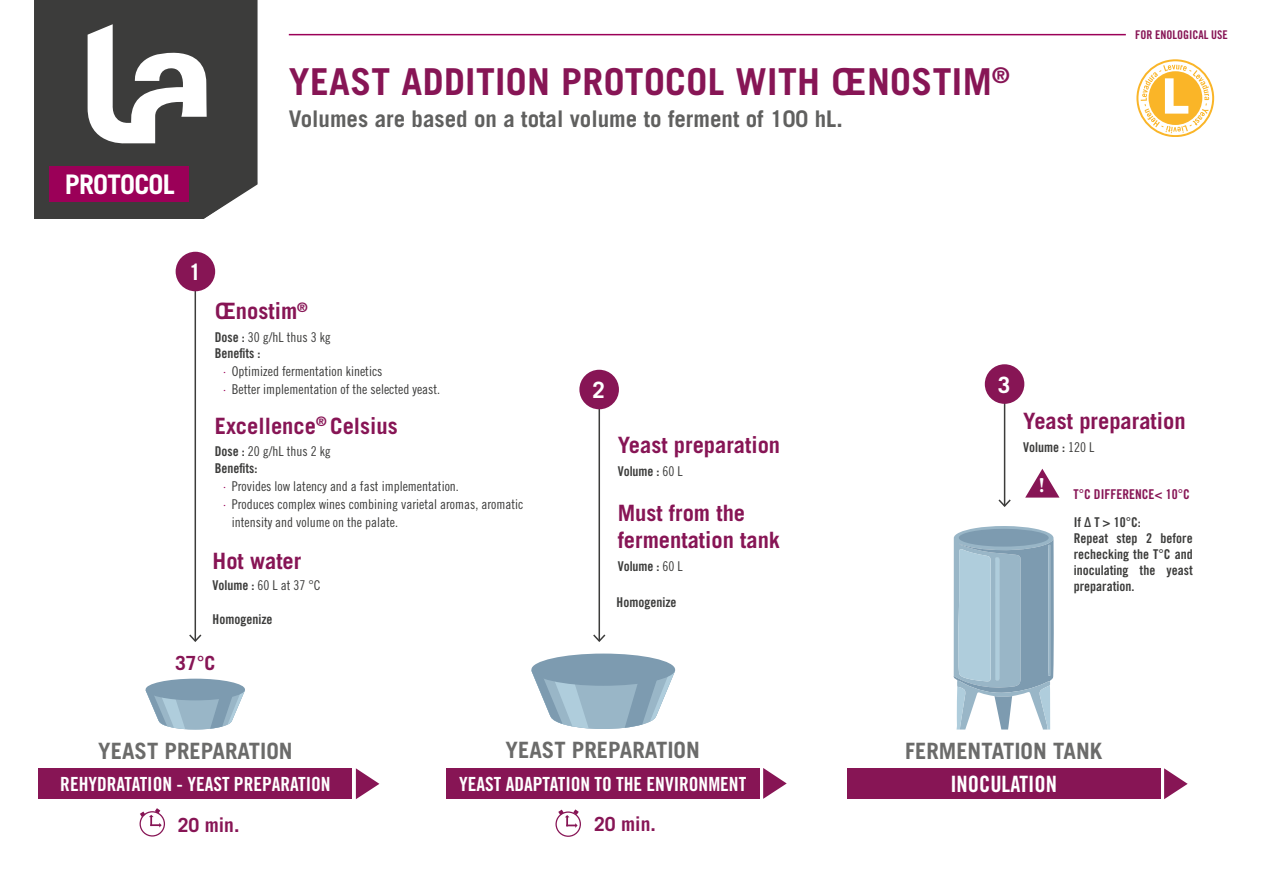
<style>
.page{position:relative;width:1263px;height:893px;background:#fff}
.page>*{position:absolute;margin:0;border:0;box-sizing:border-box;transform-origin:0 0}
.t1{font:700 37.2px "Trade Gothic LT Std";letter-spacing:.01em;color:#871555}
.t2{font:700 27px "Trade Gothic LT Std";letter-spacing:-.03em;color:#fff}
.t3{font:700 22.95px "Trade Gothic LT Std";color:#60605f}
.t4{font:700 22.5px/27px "Trade Gothic LT Std";color:#871555}
.t5{font:700 22.5px "Trade Gothic LT Std";color:#6b6b6a}
.t6{font:22.5px "Trade Gothic LT Std Bd Cn 20";color:#fff}
.t7{font:700 22.5px "Trade Gothic LT Std";color:#fff}
.t8{font:700 21px "Minion Pro";color:#fff}
.t9{font:19.5px "Trade Gothic LT Std Bd Cn 20";color:#fff}
.t10{font:700 19.5px "Trade Gothic LT Std";color:#871555}
.t11{font:13.5px/18px "Trade Gothic LT Std Cn 18";color:#3c3c3b}
.t12{font:13.5px/16.2px "Trade Gothic LT Std Bd Cn 20";color:#3c3c3b}
.t13{font:13.5px "Trade Gothic LT Std Bd Cn 20";color:#871555}
.t14{font:12px "Trade Gothic LT Std Bd Cn 20";color:#871555}
.s1{font-family:"Trade Gothic LT Std Bd Cn 20"}
.s2{color:#9b0058}
.s3{font-family:"Trade Gothic LT Std Cn 18"}
</style>
<div class="page">
<hr style="left:195px;top:289px;width:1px;height:352px;background:#3c3c3b">
<svg style="left:189px;top:633px;width:13px;height:9px"></svg>
<hr style="left:598px;top:407px;width:2px;height:234px;background:#3c3c3b">
<svg style="left:593px;top:633px;width:13px;height:9px"></svg>
<hr style="left:1004px;top:401px;width:1px;height:105px;background:#3c3c3b">
<svg style="left:998px;top:498px;width:13px;height:9px"></svg>
<svg style="left:1164px;top:768px;width:24px;height:31px"></svg>
<div style="left:847px;top:768px;width:313px;height:31px;background:#871555"></div>
<svg style="left:763px;top:768px;width:24px;height:31px"></svg>
<div style="left:446px;top:767px;width:313px;height:31px;background:#871555"></div>
<svg style="left:356px;top:768px;width:23px;height:31px"></svg>
<div style="left:39px;top:768px;width:313px;height:31px;background:#871555"></div>
<svg style="left:555px;top:811px;width:26px;height:26px"></svg>
<svg style="left:139px;top:811px;width:26px;height:26px"></svg>
<div style="left:557px;top:813px;width:23px;height:23px;background:#fff;border-radius:50%"></div>
<div style="left:141px;top:812px;width:23px;height:23px;background:#fff;border-radius:50%"></div>
<svg style="left:558px;top:809px;width:21px;height:19px"></svg>
<svg style="left:140px;top:808px;width:22px;height:19px"></svg>
<div style="left:176px;top:252px;width:39px;height:39px;background:#871555;border-radius:50%"></div>
<div style="left:579px;top:370px;width:40px;height:39px;background:#871555;border-radius:50%"></div>
<div style="left:985px;top:364px;width:39px;height:40px;background:#871555;border-radius:50%"></div>
<div style="left:34px;top:0;width:224px;height:219px;background:#3c3c3b"></div>
<div style="left:49px;top:166px;width:140px;height:36px;background:#9b0058"></div>
<svg style="left:88px;top:24px;width:119px;height:121px"></svg>
<svg style="left:203px;top:181px;width:55px;height:38px"></svg>
<hr style="left:289px;top:34px;width:837px;height:1px;background:#9b0058">
<svg style="left:1136px;top:59px;width:78px;height:78px"></svg>
<svg style="left:532px;top:672px;width:143px;height:57px"></svg>
<div style="left:531px;top:654px;width:144px;height:32px;background:#7d9bb0;border-radius:50%"></div>
<svg style="left:146px;top:691px;width:99px;height:38px"></svg>
<div style="left:146px;top:679px;width:99px;height:21px;background:#7d9bb0;border-radius:50%"></div>
<svg style="left:953px;top:526px;width:101px;height:203px;background:#a4bdcc"></svg>
<svg style="left:1025px;top:469px;width:34px;height:29px"></svg>
<h2 class="t2" style="left:65px;top:168px;width:111px">PROTOCOL</h2>
<h1 class="t1" style="left:289px;top:59px;width:722px">YEAST ADDITION PROTOCOL WITH ŒNOSTIM<sup>®</sup></h1>
<h3 class="t3" style="left:289px;top:105px;width:555px">Volumes are based on a total volume to ferment of 100 hL.</h3>
<p class="t14" style="left:1135px;top:28px;width:94px">FOR ENOLOGICAL USE</p>
<h3 class="t7" style="left:189px;top:258px;width:14px">1</h3>
<h3 class="t4" style="left:215px;top:297px;width:94px">Œnostim<sup>®</sup></h3>
<p class="t11" style="left:215px;top:328px;width:118px"><span class="s1">Dose :</span> 30 g/hL thus 3 kg</p>
<p class="t12" style="left:215px;top:345px;width:47px">Benefits :</p>
<p class="t11" style="left:223px;top:362px;width:218px"><span class="s2">·</span> Optimized fermentation kinetics<br><span class="s2">·</span> Better implementation of the selected yeast.</p>
<h3 class="t4" style="left:215px;top:412px;width:184px">Excellence<sup>®</sup> Celsius</h3>
<p class="t11" style="left:215px;top:442px;width:118px"><span class="s1">Dose :</span> 20 g/hL thus 2 kg</p>
<p class="t12" style="left:215px;top:459px;width:44px">Benefits:</p>
<p class="t11" style="left:223px;top:477px;width:237px"><span class="s2">·</span> Provides low latency and a fast implementation.</p>
<p class="t11" style="left:223px;top:495px;width:302px"><span class="s2">·</span> Produces complex wines combining varietal aromas, aromatic</p>
<p class="t11" style="left:232px;top:513px;width:168px">intensity and volume on the palate.</p>
<h3 class="t4" style="left:213px;top:547px;width:90px">Hot water</h3>
<p class="t11" style="left:213px;top:576px;width:110px"><span class="s1">Volume :</span> 60 L at 37 °C</p>
<p class="t12" style="left:213px;top:611px;width:61px">Homogenize</p>
<h3 class="t10" style="left:175px;top:651px;width:42px">37°C</h3>
<h3 class="t7" style="left:593px;top:376px;width:14px">2</h3>
<h3 class="t7" style="left:998px;top:371px;width:14px">3</h3>
<h3 class="t4" style="left:618px;top:431px;width:164px">Yeast preparation</h3>
<p class="t12" style="left:618px;top:463px;width:67px">Volume : <span class="s3">60 L</span></p>
<h3 class="t4" style="left:618px;top:499px;width:164px">Must from the fermentation tank</h3>
<p class="t12" style="left:618px;top:557px;width:67px">Volume : <span class="s3">60 L</span></p>
<p class="t12" style="left:617px;top:594px;width:61px">Homogenize</p>
<h3 class="t4" style="left:1023px;top:408px;width:164px">Yeast preparation</h3>
<p class="t12" style="left:1023px;top:439px;width:73px">Volume : <span class="s3">120 L</span></p>
<p class="t13" style="left:1073px;top:486px;width:118px">T°C DIFFERENCE&lt; 10°C</p>
<h3 class="t8" style="left:1039px;top:470px;width:7px">!</h3>
<p class="t12" style="left:1074px;top:514px;width:121px">If Δ T &gt; 10°C:<br>Repeat step 2 before rechecking the T°C and inoculating the yeast preparation.</p>
<h3 class="t5" style="left:98px;top:737px;width:196px">YEAST PREPARATION</h3>
<h3 class="t5" style="left:506px;top:736px;width:196px">YEAST PREPARATION</h3>
<h3 class="t5" style="left:905px;top:737px;width:199px">FERMENTATION TANK</h3>
<h3 class="t9" style="left:60px;top:772px;width:272px">REHYDRATATION - YEAST PREPARATION</h3>
<h3 class="t9" style="left:459px;top:772px;width:288px">YEAST ADAPTATION TO THE ENVIRONMENT</h3>
<h3 class="t6" style="left:950px;top:771px;width:108px">INOCULATION</h3>
<h3 class="t10" style="left:178px;top:813px;width:63px">20 min.</h3>
<h3 class="t10" style="left:594px;top:812px;width:63px">20 min.</h3>
</div>
